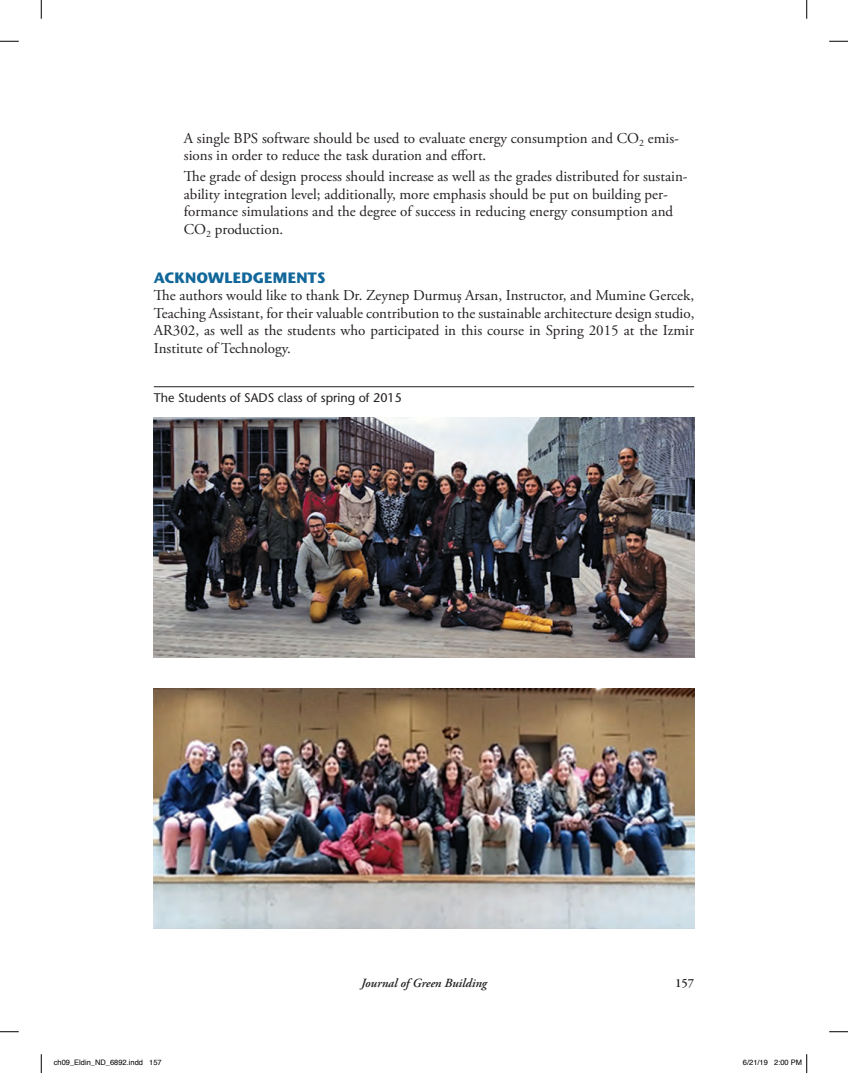
<style>
.page{position:relative;width:848px;height:1073px;background:#fff}
.page>*{position:absolute;margin:0;border:0;box-sizing:border-box;transform-origin:0 0}
.t1{font:15px/17.5px "Adobe Garamond Pro";color:#231f20}
.t2{font:700 15px "Stone Sans";letter-spacing:.005em;color:#11679a}
.t3{font:12.5px "Stone Sans";color:#231f20}
.t4{font:italic 600 12.5px "Adobe Garamond Pro";color:#231f20}
.t5{font:600 12.5px "Adobe Garamond Pro";color:#231f20}
.t6{font:7.5px "Helvetica";color:#000}
</style>
<div class="page">
<hr style="left:154px;top:386px;width:540px;height:1px;background:#231f20">
<img style="left:154px;top:417px;width:540px;height:240px">
<img style="left:154px;top:688px;width:540px;height:240px">
<svg style="left:0;top:41px;width:19px;height:1px"></svg>
<svg style="left:829px;top:41px;width:19px;height:1px"></svg>
<svg style="left:0;top:1031px;width:19px;height:1px"></svg>
<svg style="left:829px;top:1031px;width:19px;height:1px"></svg>
<svg style="left:41px;top:0;width:1px;height:19px"></svg>
<svg style="left:41px;top:1054px;width:1px;height:18px"></svg>
<svg style="left:806px;top:0;width:1px;height:19px"></svg>
<svg style="left:806px;top:1054px;width:1px;height:18px"></svg>
<p class="t1" style="left:184px;top:130px;width:496px">A single BPS software should be used to evaluate energy consumption and CO<sub>2</sub> emis&shy;sions in order to reduce the task duration and effort.</p>
<p class="t1" style="left:184px;top:168px;width:505px">The grade of design process should increase as well as the grades distributed for sustain&shy;ability integration level; additionally, more emphasis should be put on building per&shy;formance simulations and the degree of success in reducing energy consumption and CO<sub>2</sub> production.</p>
<p class="t2" style="left:154px;top:268px;width:173px">ACKNOWLEDGEMENTS</p>
<p class="t1" style="left:154px;top:287px;width:542px;text-align:justify">The authors would like to thank Dr. Zeynep Durmuş Arsan, Instructor, and Mumine Gercek, Teaching Assistant, for their valuable contribution to the sustainable architecture design studio, AR302, as well as the students who participated in this course in Spring 2015 at the Izmir Institute of Technology.</p>
<p class="t3" style="left:154px;top:390px;width:250px">The Students of SADS class of spring of 2015</p>
<p class="t4" style="left:361px;top:975px;width:127px">Journal of Green Building</p>
<p class="t5" style="left:675px;top:975px;width:21px">157</p>
<p class="t6" style="left:54px;top:1057px;width:109px">ch09_Eldin_ND_6892.indd 157</p>
<p class="t6" style="left:742px;top:1057px;width:61px">6/21/19 2:00 PM</p>
</div>
